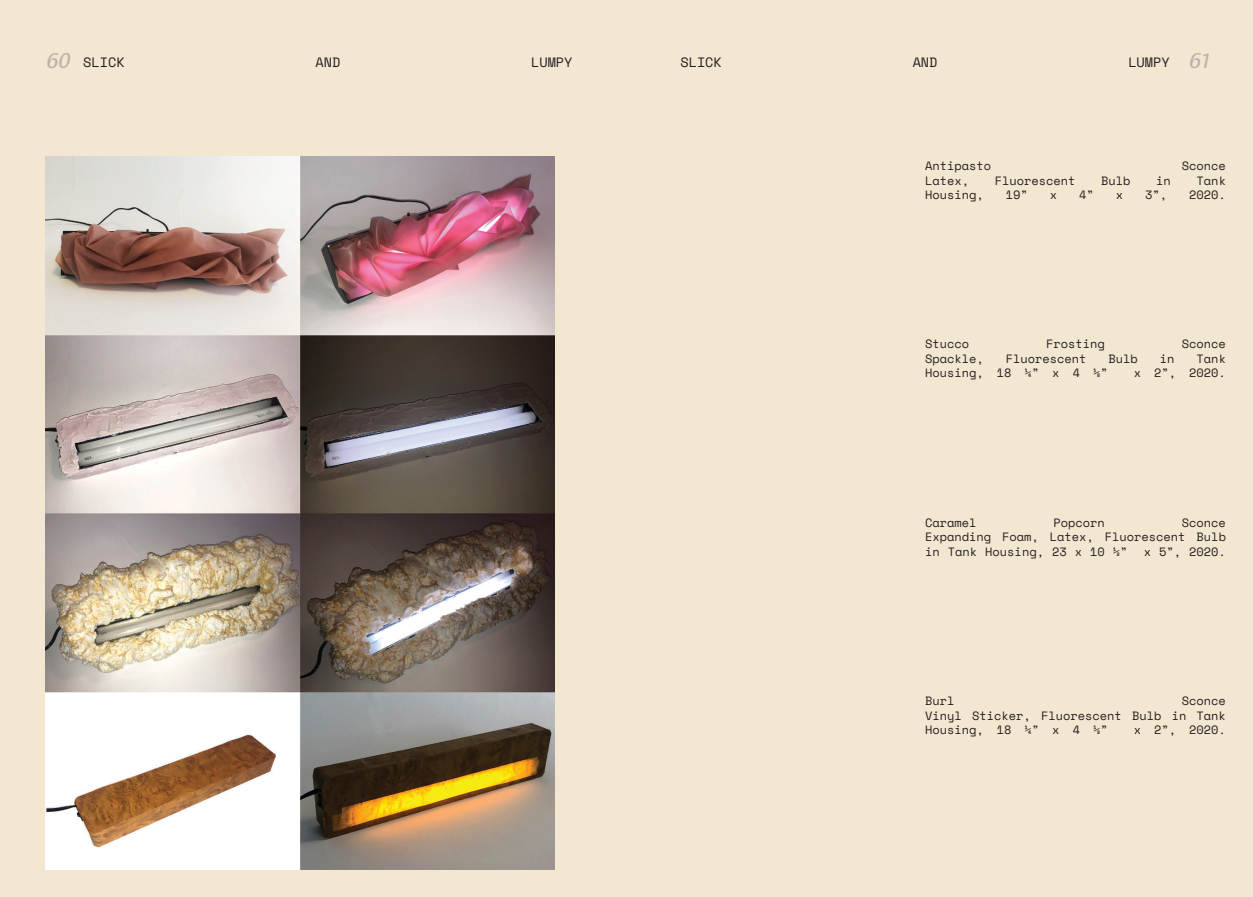
<style>
.page{position:relative;width:1253px;height:897px;background:#fff}
.page>*{position:absolute;margin:0;border:0;box-sizing:border-box;transform-origin:0 0}
.t1{font:21px "Raspoutine Classic";color:#c1afa9}
.t2{font:13.5px "Space Mono";color:#231f20}
.t3{font:12px/14.4px "Space Mono";color:#231f20}
</style>
<div class="page">
<div style="left:0;top:0;width:1253px;height:896px;background:#f4e7d1"></div>
<img style="left:45px;top:157px;width:509px;height:712px">
<p class="t1" style="left:46px;top:49px;width:25px">60</p>
<p class="t2" style="left:83px;top:52px;width:43px">SLICK</p>
<p class="t2" style="left:315px;top:52px;width:26px">AND</p>
<p class="t2" style="left:531px;top:52px;width:43px">LUMPY</p>
<p class="t2" style="left:680px;top:52px;width:43px">SLICK</p>
<p class="t2" style="left:913px;top:52px;width:26px">AND</p>
<p class="t2" style="left:1128px;top:52px;width:43px">LUMPY</p>
<p class="t1" style="left:1189px;top:49px;width:21px">61</p>
<p class="t3" style="left:925px;top:158px;width:68px">Antipasto</p>
<p class="t3" style="left:1182px;top:158px;width:46px">Sconce</p>
<p class="t3" style="left:925px;top:173px;width:46px">Latex,</p>
<p class="t3" style="left:995px;top:173px;width:82px">Fluorescent</p>
<p class="t3" style="left:1101px;top:173px;width:31px">Bulb</p>
<p class="t3" style="left:1156px;top:173px;width:16px">in</p>
<p class="t3" style="left:1196px;top:173px;width:31px">Tank</p>
<p class="t3" style="left:925px;top:187px;width:60px">Housing,</p>
<p class="t3" style="left:1006px;top:187px;width:24px">19”</p>
<p class="t3" style="left:1050px;top:187px;width:9px">x</p>
<p class="t3" style="left:1079px;top:187px;width:16px">4”</p>
<p class="t3" style="left:1116px;top:187px;width:9px">x</p>
<p class="t3" style="left:1145px;top:187px;width:24px">3”,</p>
<p class="t3" style="left:1189px;top:187px;width:38px">2020.</p>
<p class="t3" style="left:925px;top:336px;width:46px">Stucco</p>
<p class="t3" style="left:1046px;top:336px;width:60px">Frosting</p>
<p class="t3" style="left:1182px;top:336px;width:46px">Sconce</p>
<p class="t3" style="left:925px;top:351px;width:60px">Spackle,</p>
<p class="t3" style="left:1006px;top:351px;width:82px">Fluorescent</p>
<p class="t3" style="left:1108px;top:351px;width:31px">Bulb</p>
<p class="t3" style="left:1160px;top:351px;width:16px">in</p>
<p class="t3" style="left:1196px;top:351px;width:31px">Tank</p>
<p class="t3" style="left:925px;top:365px;width:184px">Housing, 18 ¼” x 4 ⅛”</p>
<p class="t3" style="left:1134px;top:365px;width:94px">x 2”, 2020.</p>
<p class="t3" style="left:925px;top:515px;width:53px">Caramel</p>
<p class="t3" style="left:1053px;top:515px;width:53px">Popcorn</p>
<p class="t3" style="left:1182px;top:515px;width:46px">Sconce</p>
<p class="t3" style="left:925px;top:529px;width:302px">Expanding Foam, Latex, Fluorescent Bulb in Tank Housing, 23 x 10 ½”</p>
<p class="t3" style="left:1144px;top:543px;width:84px">x 5”, 2020.</p>
<p class="t3" style="left:925px;top:693px;width:31px">Burl</p>
<p class="t3" style="left:1182px;top:693px;width:46px">Sconce</p>
<p class="t3" style="left:925px;top:707px;width:302px">Vinyl Sticker, Fluorescent Bulb in Tank<br>Housing, 18 ¼” x 4 ⅛”</p>
<p class="t3" style="left:1134px;top:722px;width:94px">x 2”, 2020.</p>
</div>
